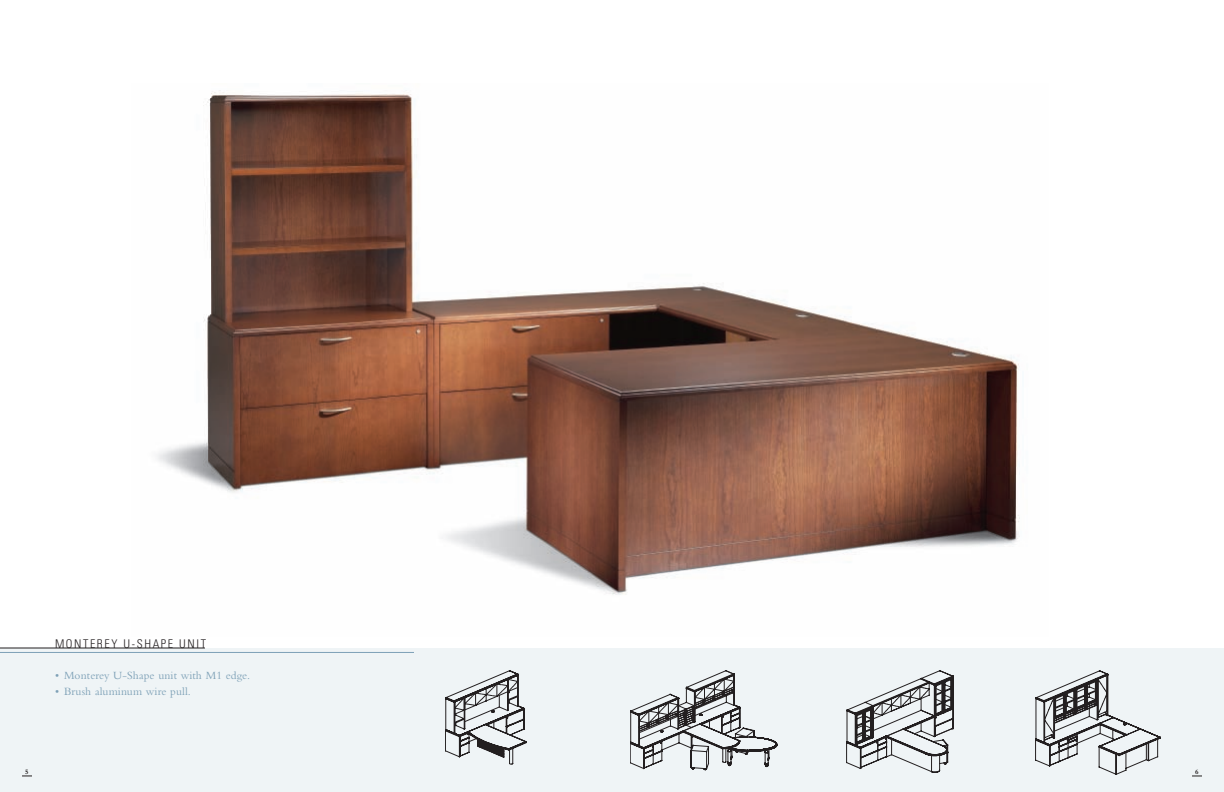
<style>
.page{position:relative;width:1224px;height:792px;background:#fff}
.page>*{position:absolute;margin:0;border:0;box-sizing:border-box;transform-origin:0 0}
.t1{font:300 condensed 12px "Univers";letter-spacing:.135em;color:#231f20}
.t2{font:11.5px "Bembo";letter-spacing:.01em;color:#7ea1b7}
.t3{font:700 7px "Bembo";color:#231f20}
</style>
<div class="page">
<img style="left:157px;top:90px;width:863px;height:505px">
<div style="left:0;top:648px;width:1224px;height:144px;background:#eff4f6"></div>
<hr style="left:0;top:652px;width:414px;height:1px;background:#7ea1b7">
<hr style="left:0;top:648px;width:205px;height:1px;background:#231f20">
<svg style="left:630px;top:670px;width:147px;height:100px"></svg>
<svg style="left:846px;top:670px;width:108px;height:102px"></svg>
<svg style="left:1035px;top:670px;width:126px;height:105px"></svg>
<svg style="left:445px;top:670px;width:82px;height:94px"></svg>
<p class="t1" style="left:55px;top:639px;width:153px">MONTEREY U-SHAPE UNIT</p>
<p class="t2" style="left:55px;top:672px;width:197px">• Monterey U-Shape unit with M1 edge.</p>
<p class="t2" style="left:55px;top:688px;width:137px">• Brush aluminum wire pull.</p>
<p class="t3" style="left:25px;top:769px;width:5px">5</p>
<p class="t3" style="left:1195px;top:769px;width:5px">6</p>
</div>
